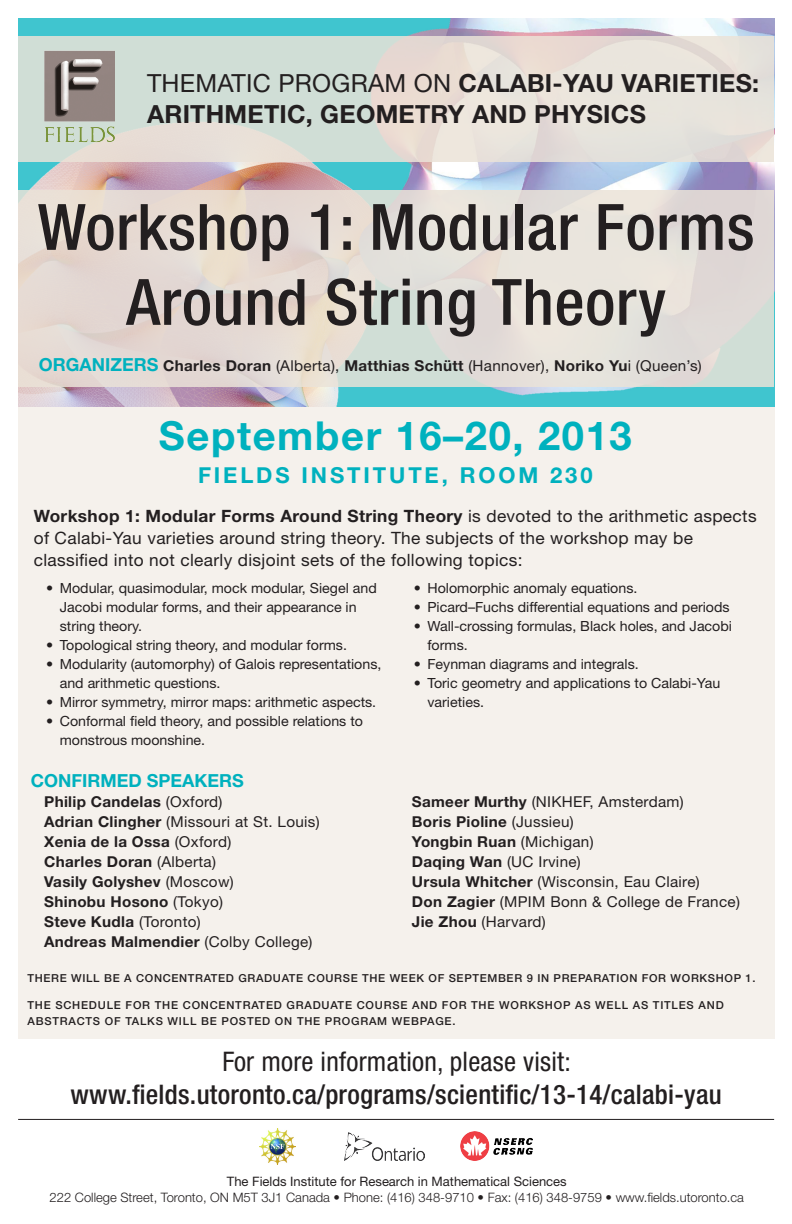
<style>
.page{position:relative;width:792px;height:1224px;background:#fff}
.page>*{position:absolute;margin:0;border:0;box-sizing:border-box;transform-origin:0 0}
.t1{font:500 condensed 64px/75px "Helvetica Neue LT Std";letter-spacing:.01em;color:#231f20;text-align:center}
.t2{font:700 40px "Helvetica Neue LT Std";letter-spacing:.04em;color:#00b1be}
.t3{font:500 condensed 27px "Helvetica Neue LT Std";letter-spacing:.01em;color:#231f20}
.t4{font:condensed 27px "Helvetica Neue LT Std";letter-spacing:.01em;color:#231f20}
.t5{font:700 25px "Helvetica Neue LT Std";letter-spacing:.01em;color:#231f20}
.t6{font:700 22px "Helvetica Neue LT Std";letter-spacing:.13em;color:#00b1be}
.t7{font:700 18px "Helvetica Neue LT Std";color:#00b1be}
.t8{font:17px/22px "Helvetica Neue LT Std";letter-spacing:.02em;color:#231f20}
.t9{font:700 15px "Helvetica Neue LT Std";letter-spacing:.02em;color:#231f20}
.t10{font:15px "Helvetica Neue LT Std";letter-spacing:.02em;color:#231f20}
.t11{font:14px/19px "Helvetica Neue LT Std";color:#231f20}
.t12{font:300 13px "Helvetica Neue LT Std";color:#231f20}
.t13{font:13px "Helvetica Neue LT Std";color:#231f20}
.t14{font:500 11px/16px "Helvetica Neue LT Std";letter-spacing:.07em;color:#231f20}
.s1{font-weight:400}
.s2{font-size:18px;color:#00b1be}
.s3{font-weight:700}
</style>
<div class="page">
<img style="left:18px;top:18px;width:756px;height:389px">
<div style="left:18px;top:408px;width:756px;height:631px;background:#f5f1ec"></div>
<svg style="left:18px;top:36px;width:756px;height:126px;background:#dfdfd7"></svg>
<hr style="left:18px;top:1119px;width:756px;height:1px;background:#231f20">
<img style="left:345px;top:1132px;width:79px;height:28px">
<img style="left:461px;top:1132px;width:72px;height:29px">
<img style="left:44px;top:50px;width:72px;height:93px">
<svg style="left:18px;top:190px;width:756px;height:196px;background:#e3dcd5"></svg>
<img style="left:259px;top:1128px;width:37px;height:36px">
<p class="t5" style="left:147px;top:68px;width:614px"><span class="s1">THEMATIC PROGRAM ON</span> CALABI-YAU VARIETIES:</p>
<p class="t5" style="left:147px;top:99px;width:500px">ARITHMETIC, GEOMETRY AND PHYSICS</p>
<p class="t1" style="left:38px;top:189px;width:718px">Workshop 1: Modular Forms<br>Around String Theory</p>
<p class="t9" style="left:39px;top:357px;width:664px"><span class="s2">ORGANIZERS</span> Charles Doran <span class="s1">(Alberta),</span> Matthias Schütt <span class="s1">(Hannover),</span> Noriko Yu<span class="s1">i (Queen’s)</span></p>
<p class="t2" style="left:159px;top:411px;width:474px">September 16–20, 2013</p>
<p class="t6" style="left:198px;top:462px;width:396px">FIELDS INSTITUTE, ROOM 230</p>
<p class="t8" style="left:34px;top:505px;width:724px"><span class="s3">Workshop 1: Modular Forms Around String Theory</span> is devoted to the arithmetic aspects of Calabi-Yau varieties around string theory. The subjects of the workshop may be classified into not clearly disjoint sets of the following topics:</p>
<p class="t11" style="left:60px;top:578px;width:319px;text-indent:-14px">• Modular, quasimodular, mock modular, Siegel and<br>Jacobi modular forms, and their appearance in string theory.</p>
<p class="t11" style="left:46px;top:635px;width:302px">• Topological string theory, and modular forms.</p>
<p class="t11" style="left:60px;top:654px;width:323px;text-indent:-14px">• Modularity (automorphy) of Galois representations, and arithmetic questions.</p>
<p class="t11" style="left:46px;top:692px;width:332px">• Mirror symmetry, mirror maps: arithmetic aspects.</p>
<p class="t11" style="left:60px;top:711px;width:305px;text-indent:-14px">• Conformal field theory, and possible relations to monstrous moonshine.</p>
<p class="t7" style="left:31px;top:769px;width:215px">CONFIRMED SPEAKERS</p>
<p class="t9" style="left:44px;top:792px;width:180px">Philip Candelas <span class="s1">(Oxford)</span></p>
<p class="t10" style="left:44px;top:813px;width:277px"><span class="s3">Adrian Clingher</span> (Missouri at St. Louis)</p>
<p class="t9" style="left:44px;top:832px;width:189px">Xenia de la Ossa <span class="s1">(Oxford)</span></p>
<p class="t9" style="left:44px;top:852px;width:173px">Charles Doran <span class="s1">(Alberta)</span></p>
<p class="t9" style="left:44px;top:872px;width:191px">Vasily Golyshev <span class="s1">(Moscow)</span></p>
<p class="t9" style="left:44px;top:892px;width:180px">Shinobu Hosono <span class="s1">(Tokyo)</span></p>
<p class="t9" style="left:44px;top:912px;width:158px">Steve Kudla <span class="s1">(Toronto)</span></p>
<p class="t9" style="left:44px;top:932px;width:270px">Andreas Malmendier <span class="s1">(Colby College)</span></p>
<p class="t11" style="left:414px;top:578px;width:225px">• Holomorphic anomaly equations.</p>
<p class="t11" style="left:414px;top:597px;width:317px">• Picard–Fuchs differential equations and periods</p>
<p class="t11" style="left:427px;top:616px;width:306px;text-indent:-14px">• Wall-crossing formulas, Black holes, and Jacobi forms.</p>
<p class="t11" style="left:414px;top:654px;width:226px">• Feynman diagrams and integrals.</p>
<p class="t11" style="left:427px;top:673px;width:295px;text-indent:-14px">• Toric geometry and applications to Calabi-Yau varieties.</p>
<p class="t10" style="left:412px;top:792px;width:273px"><span class="s3">Sameer Murthy</span> (NIKHEF, Amsterdam)</p>
<p class="t9" style="left:412px;top:812px;width:163px">Boris Pioline <span class="s1">(Jussieu)</span></p>
<p class="t9" style="left:412px;top:832px;width:183px">Yongbin Ruan <span class="s1">(Michigan)</span></p>
<p class="t10" style="left:412px;top:852px;width:170px"><span class="s3">Daqing Wan</span> (UC Irvine)</p>
<p class="t10" style="left:412px;top:872px;width:289px"><span class="s3">Ursula Whitcher</span> (Wisconsin, Eau Claire)</p>
<p class="t10" style="left:412px;top:892px;width:330px"><span class="s3">Don Zagier</span> (MPIM Bonn &amp; College de France)</p>
<p class="t10" style="left:412px;top:912px;width:135px"><span class="s3">Jie Zhou</span> (Harvard)</p>
<p class="t14" style="left:27px;top:970px;width:730px">THERE WILL BE A CONCENTRATED GRADUATE COURSE THE WEEK OF SEPTEMBER 9 IN PREPARATION FOR WORKSHOP 1.</p>
<p class="t14" style="left:27px;top:997px;width:698px">THE SCHEDULE FOR THE CONCENTRATED GRADUATE COURSE AND FOR THE WORKSHOP AS WELL AS TITLES AND<br>ABSTRACTS OF TALKS WILL BE POSTED ON THE PROGRAM WEBPAGE.</p>
<p class="t4" style="left:222px;top:1046px;width:350px">For more information, please visit:</p>
<p class="t3" style="left:71px;top:1078px;width:653px">www.fields.utoronto.ca/programs/scientific/13-14/calabi-yau</p>
<p class="t13" style="left:227px;top:1174px;width:341px">The Fields Institute for Research in Mathematical Sciences</p>
<p class="t12" style="left:50px;top:1189px;width:696px">222 College Street, Toronto, ON M5T 3J1 Canada • Phone: (416) 348-9710 • Fax: (416) 348-9759 • www.fields.utoronto.ca</p>
</div>
